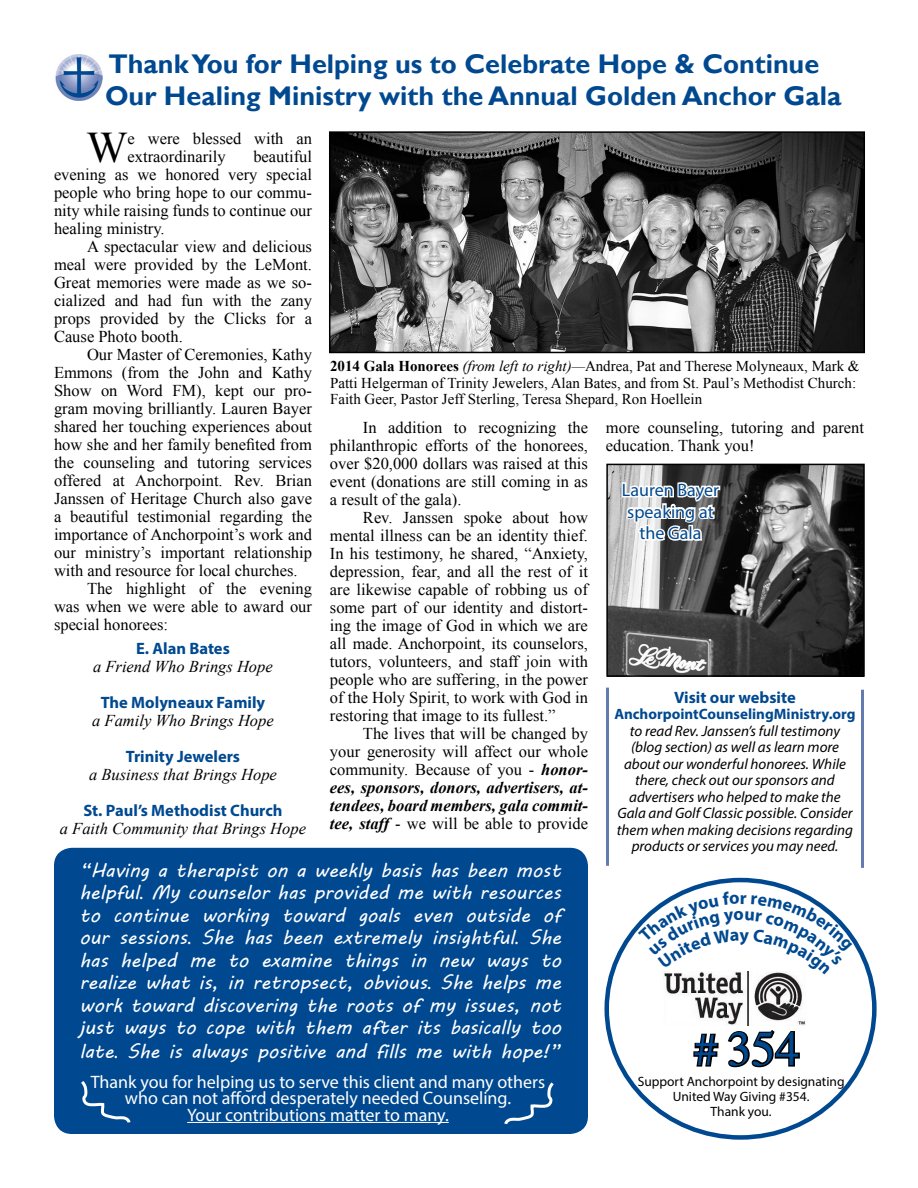
<style>
.page{position:relative;width:918px;height:1188px;background:#fff}
.page>*{position:absolute;margin:0;border:0;box-sizing:border-box;transform-origin:0 0}
.t1{font:48px "Times";color:#004990}
.t2{font:43.65px "Times New Roman";color:#000}
.t3{font:700 27px/32.4px "Gill Sans";color:#004990}
.t4{font:19.5px/22.6px "MV Boli";color:#fff;text-align:justify}
.t5{font:18px/16.5px "Myriad Pro";color:#fff;text-align:center}
.t6{font:18px/21.6px "Myriad Pro";color:#004990;text-align:center}
.t7{font:16.5px/18px "Times New Roman";color:#000;text-align:justify}
.t8{font:italic 16.5px "Times New Roman";color:#000}
.t9{font:700 16.5px "Myriad Pro";color:#004990}
.t10{font:italic 15px/16.5px "Myriad Pro";color:#000;text-align:center}
.t11{font:15px/16.5px "Times New Roman";color:#000}
.t12{font:700 15px "Myriad Pro";color:#004990}
.t13{font:13.5px/15px "Myriad Pro";color:#000;text-align:center}
.s1{font-weight:700}
.s2{font-style:italic}
.s3{font-weight:700;font-style:italic}
.s4{font-family:"Myriad Pro"}
.s5{font-size:45px}
</style>
<div class="page">
<div style="left:54px;top:848px;width:534px;height:286px;background:#004990;border-radius:18px"></div>
<img style="left:609px;top:467px;width:253px;height:207px">
<div style="left:606px;top:464px;width:259px;height:213px;border:2px solid #000"></div>
<img style="left:55px;top:54px;width:47px;height:46px">
<img style="left:332px;top:134px;width:530px;height:216px">
<div style="left:329px;top:131px;width:536px;height:222px;border:2px solid #000"></div>
<svg style="left:620px;top:463px;width:102px;height:144px"></svg>
<hr style="left:187px;top:1122px;width:262px;height:1px;background:#fff">
<svg style="left:81px;top:1081px;width:50px;height:42px"></svg>
<svg style="left:504px;top:1082px;width:50px;height:42px"></svg>
<hr style="left:606px;top:688px;width:3px;height:178px;background:#647bb2">
<hr style="left:861px;top:690px;width:3px;height:178px;background:#647bb2">
<img style="left:663px;top:974px;width:143px;height:52px">
<svg style="left:693px;top:1033px;width:26px;height:34px"></svg>
<svg style="left:727px;top:1030px;width:73px;height:38px"></svg>
<svg style="left:638px;top:892px;width:214px;height:82px"></svg>
<h3 class="t3" style="left:105px;top:48px;width:738px">Thank You for Helping us to Celebrate Hope &amp; Continue<br>Our Healing Ministry with the Annual Golden Anchor Gala</h3>
<h2 class="t2" style="left:86px;top:118px;width:43px">W</h2>
<p class="t7" style="left:128px;top:130px;width:186px">e were blessed with an extraordinarily</p>
<p class="t7" style="left:54px;top:148px;width:260px;text-indent:199px">beautiful evening as we honored very special people who bring hope to our commu&shy;nity while raising funds to continue our healing ministry.</p>
<p class="t7" style="left:54px;top:238px;width:260px;text-indent:33px">A spectacular view and delicious meal were provided by the LeMont.<br>Great memories were made as we so&shy;cialized and had fun with the zany props provided by the Clicks for a Cause Photo booth.</p>
<p class="t7" style="left:87px;top:346px;width:226px">Our Master of Ceremonies, Kathy</p>
<p class="t7" style="left:54px;top:364px;width:260px">Emmons (from the John and Kathy</p>
<p class="t7" style="left:54px;top:382px;width:259px">Show on Word FM), kept our pro-</p>
<p class="t7" style="left:54px;top:400px;width:260px">gram moving brilliantly. Lauren Bayer</p>
<p class="t7" style="left:54px;top:418px;width:260px">shared her touching experiences about</p>
<p class="t7" style="left:54px;top:436px;width:260px">how she and her family benefited from</p>
<p class="t7" style="left:54px;top:454px;width:260px">the counseling and tutoring services</p>
<p class="t7" style="left:54px;top:472px;width:260px">offered at Anchorpoint. Rev. Brian</p>
<p class="t7" style="left:54px;top:490px;width:260px">Janssen of Heritage Church also gave</p>
<p class="t7" style="left:54px;top:508px;width:260px">a beautiful testimonial regarding the</p>
<p class="t7" style="left:54px;top:526px;width:259px">importance of Anchorpoint’s work and</p>
<p class="t7" style="left:54px;top:544px;width:260px">our ministry’s important relationship</p>
<p class="t7" style="left:54px;top:562px;width:245px">with and resource for local churches.</p>
<p class="t7" style="left:87px;top:580px;width:227px">The highlight of the evening</p>
<p class="t7" style="left:54px;top:598px;width:260px">was when we were able to award our</p>
<p class="t7" style="left:54px;top:616px;width:116px">special honorees:</p>
<p class="t9" style="left:136px;top:638px;width:95px">E. Alan Bates</p>
<p class="t8" style="left:93px;top:656px;width:181px">a Friend Who Brings Hope</p>
<p class="t9" style="left:101px;top:692px;width:166px">The Molyneaux Family</p>
<p class="t8" style="left:92px;top:710px;width:183px">a Family Who Brings Hope</p>
<p class="t9" style="left:126px;top:746px;width:116px">Trinity Jewelers</p>
<p class="t8" style="left:89px;top:764px;width:189px">a Business that Brings Hope</p>
<p class="t9" style="left:83px;top:800px;width:201px">St. Paul’s Methodist Church</p>
<p class="t8" style="left:60px;top:818px;width:248px">a Faith Community that Brings Hope</p>
<p class="t11" style="left:330px;top:358px;width:531px"><span class="s1">2014 Gala Honorees</span> <span class="s2">(from left to right)—</span>Andrea, Pat and Therese Molyneaux, Mark &amp;<br>Patti Helgerman of Trinity Jewelers, Alan Bates, and from St. Paul’s Methodist Church:<br>Faith Geer, Pastor Jeff Sterling, Teresa Shepard, Ron Hoellein</p>
<p class="t7" style="left:606px;top:418px;width:260px">more counseling, tutoring and parent education. Thank you!</p>
<p class="t7" style="left:330px;top:418px;width:260px;text-indent:33px">In addition to recognizing the philanthropic efforts of the honorees, over $20,000 dollars was raised at this event (donations are still coming in as a result of the gala).</p>
<p class="t7" style="left:330px;top:508px;width:260px;text-indent:33px">Rev. Janssen spoke about how mental illness can be an identity thief.<br>In his testimony, he shared, “Anxiety, depression, fear, and all the rest of it are likewise capable of robbing us of some part of our identity and distort&shy;ing the image of God in which we are all made. Anchorpoint, its counselors, tutors, volunteers, and staff join with people who are suffering, in the power of the Holy Spirit, to work with God in restoring that image to its fullest.”</p>
<p class="t7" style="left:330px;top:724px;width:260px;text-indent:33px">The lives that will be changed by your generosity will affect our whole community. Because of you - <span class="s3">honor&shy;ees, sponsors, donors, advertisers, at&shy;tendees, board members, gala commit&shy;tee, staff</span> - we will be able to provide</p>
<p class="t6" style="left:622px;top:479px;width:99px">Lauren Bayer speaking at the Gala</p>
<p class="t9" style="left:674px;top:686px;width:123px">Visit our website</p>
<p class="t12" style="left:614px;top:704px;width:243px">AnchorpointCounselingMinistry.org</p>
<p class="t10" style="left:617px;top:722px;width:238px">to read Rev. Janssen’s full testimony (blog section) as well as learn more about our wonderful honorees. While there, check out our sponsors and advertisers who helped to make the Gala and Golf Classic possible. Consider them when making decisions regarding products or services you may need.</p>
<p class="t4" style="left:80px;top:858px;width:483px">“Having a therapist on a weekly basis has been most helpful<span class="s4">.</span> My counselor has provided me with resources to continue working toward goals even outside of our sessions<span class="s4">.</span> She has been extremely insightful<span class="s4">.</span> She has helped me to examine things in new ways to realize what is, in retropsect, obvious<span class="s4">.</span> She helps me work toward discovering the roots of my issues, not just ways to cope with them after its basically too late<span class="s4">.</span> She is always positive and fills me with hope!”</p>
<p class="t5" style="left:91px;top:1073px;width:456px">Thank you for helping us to serve this client and many others who can not afford desperately needed Counseling.<br>Your contributions matter to many.</p>
<h1 class="t1" style="left:695px;top:1020px;width:106px"><span class="s5">#</span> 354</h1>
<p class="t13" style="left:638px;top:1074px;width:208px">Support Anchorpoint by designating<br>United Way Giving #354.<br>Thank you.</p>
</div>
